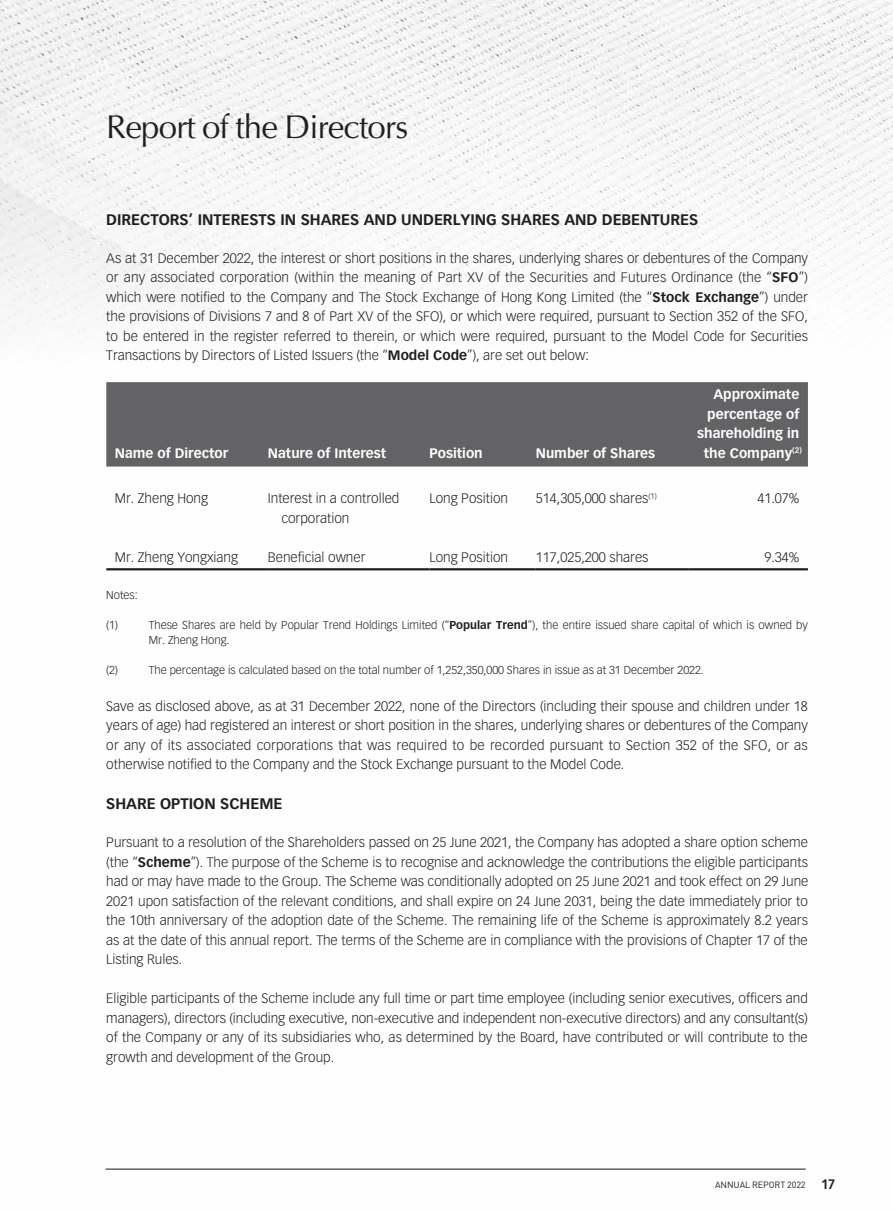
<style>
.page{position:relative;width:893px;height:1212px;background:#fff}
.page>*{position:absolute;margin:0;border:0;box-sizing:border-box;transform-origin:0 0}
.t1{font:33px "Optima LT Std";letter-spacing:-.025em;color:#231f20}
.t2{font:700 15px "Vectora LT Std";color:#231f20}
.t3{font:300 13.5px/19.5px "Vectora LT Std";color:#231f20;text-align:justify}
.t4{font:700 13.5px/19.5px "Vectora LT Std";color:#fff;text-align:right}
.t5{font:300 11.25px/15px "Vectora LT Std";color:#231f20}
.t6{font:9px "DIN Pro";letter-spacing:-.01em;color:#231f20}
.s1{font-weight:700}
.s2{font-family:"Vectora LT Std";font-weight:700;font-size:13.5px}
</style>
<div class="page">
<img style="left:0;top:0;width:893px;height:1170px">
<hr style="left:106px;top:1168px;width:700px;height:2px;background:#636366">
<div style="left:106px;top:382px;width:702px;height:84px;background:#636366"></div>
<hr style="left:106px;top:568px;width:162px;height:2px;background:#231f20">
<hr style="left:268px;top:568px;width:161px;height:2px;background:#231f20">
<hr style="left:429px;top:568px;width:107px;height:2px;background:#231f20">
<hr style="left:536px;top:568px;width:153px;height:2px;background:#231f20">
<hr style="left:689px;top:568px;width:119px;height:2px;background:#231f20">
<h1 class="t1" style="left:106px;top:108px;width:303px">Report of the Directors</h1>
<p class="t2" style="left:106px;top:211px;width:593px">DIRECTORS’ INTERESTS IN SHARES AND UNDERLYING SHARES AND DEBENTURES</p>
<p class="t3" style="left:106px;top:248px;width:703px">As at 31 December 2022, the interest or short positions in the shares, underlying shares or debentures of the Company or any associated corporation (within the meaning of Part XV of the Securities and Futures Ordinance (the “<span class="s1">SFO</span>”) which were notified to the Company and The Stock Exchange of Hong Kong Limited (the “<span class="s1">Stock Exchange</span>”) under the provisions of Divisions 7 and 8 of Part XV of the SFO), or which were required, pursuant to Section 352 of the SFO, to be entered in the register referred to therein, or which were required, pursuant to the Model Code for Securities Transactions by Directors of Listed Issuers (the “<span class="s1">Model Code</span>”), are set out below:</p>
<p class="t4" style="left:115px;top:443px;width:115px">Name of Director</p>
<p class="t4" style="left:268px;top:443px;width:120px">Nature of Interest</p>
<p class="t4" style="left:429px;top:443px;width:55px">Position</p>
<p class="t4" style="left:536px;top:443px;width:121px">Number of Shares</p>
<p class="t4" style="left:697px;top:385px;width:106px">Approximate percentage of shareholding in the Company<sup>(2)</sup></p>
<p class="t3" style="left:115px;top:489px;width:95px">Mr. Zheng Hong</p>
<p class="t3" style="left:281px;top:489px;width:120px;text-indent:-14px">Interest in a controlled corporation</p>
<p class="t3" style="left:429px;top:489px;width:80px">Long Position</p>
<p class="t3" style="left:536px;top:489px;width:122px">514,305,000 shares<sup>(1)</sup></p>
<p class="t3" style="left:757px;top:489px;width:44px">41.07%</p>
<p class="t3" style="left:115px;top:547px;width:125px">Mr. Zheng Yongxiang</p>
<p class="t3" style="left:268px;top:547px;width:99px">Beneficial owner</p>
<p class="t3" style="left:429px;top:547px;width:80px">Long Position</p>
<p class="t3" style="left:536px;top:547px;width:114px">117,025,200 shares</p>
<p class="t3" style="left:764px;top:547px;width:37px">9.34%</p>
<p class="t5" style="left:106px;top:588px;width:33px">Notes:</p>
<p class="t5" style="left:106px;top:618px;width:13px">(1)</p>
<p class="t5" style="left:149px;top:618px;width:661px">These Shares are held by Popular Trend Holdings Limited (“<span class="s1">Popular Trend</span>”), the entire issued share capital of which is owned by<br>Mr. Zheng Hong.</p>
<p class="t5" style="left:106px;top:663px;width:13px">(2)</p>
<p class="t5" style="left:149px;top:663px;width:556px">The percentage is calculated based on the total number of 1,252,350,000 Shares in issue as at 31 December 2022.</p>
<p class="t3" style="left:106px;top:696px;width:703px">Save as disclosed above, as at 31 December 2022, none of the Directors (including their spouse and children under 18 years of age) had registered an interest or short position in the shares, underlying shares or debentures of the Company or any of its associated corporations that was required to be recorded pursuant to Section 352 of the SFO, or as otherwise notified to the Company and the Stock Exchange pursuant to the Model Code.</p>
<p class="t2" style="left:106px;top:795px;width:178px">SHARE OPTION SCHEME</p>
<p class="t3" style="left:106px;top:833px;width:704px">Pursuant to a resolution of the Shareholders passed on 25 June 2021, the Company has adopted a share option scheme (the “<span class="s1">Scheme</span>”). The purpose of the Scheme is to recognise and acknowledge the contributions the eligible participants had or may have made to the Group. The Scheme was conditionally adopted on 25 June 2021 and took effect on 29 June 2021 upon satisfaction of the relevant conditions, and shall expire on 24 June 2031, being the date immediately prior to the 10th anniversary of the adoption date of the Scheme. The remaining life of the Scheme is approximately 8.2 years as at the date of this annual report. The terms of the Scheme are in compliance with the provisions of Chapter 17 of the Listing Rules.</p>
<p class="t3" style="left:106px;top:989px;width:703px">Eligible participants of the Scheme include any full time or part time employee (including senior executives, officers and managers), directors (including executive, non-executive and independent non-executive directors) and any consultant(s) of the Company or any of its subsidiaries who, as determined by the Board, have contributed or will contribute to the growth and development of the Group.</p>
<p class="t6" style="left:715px;top:1178px;width:122px">ANNUAL REPORT 2022 <span class="s2">17</span></p>
</div>
